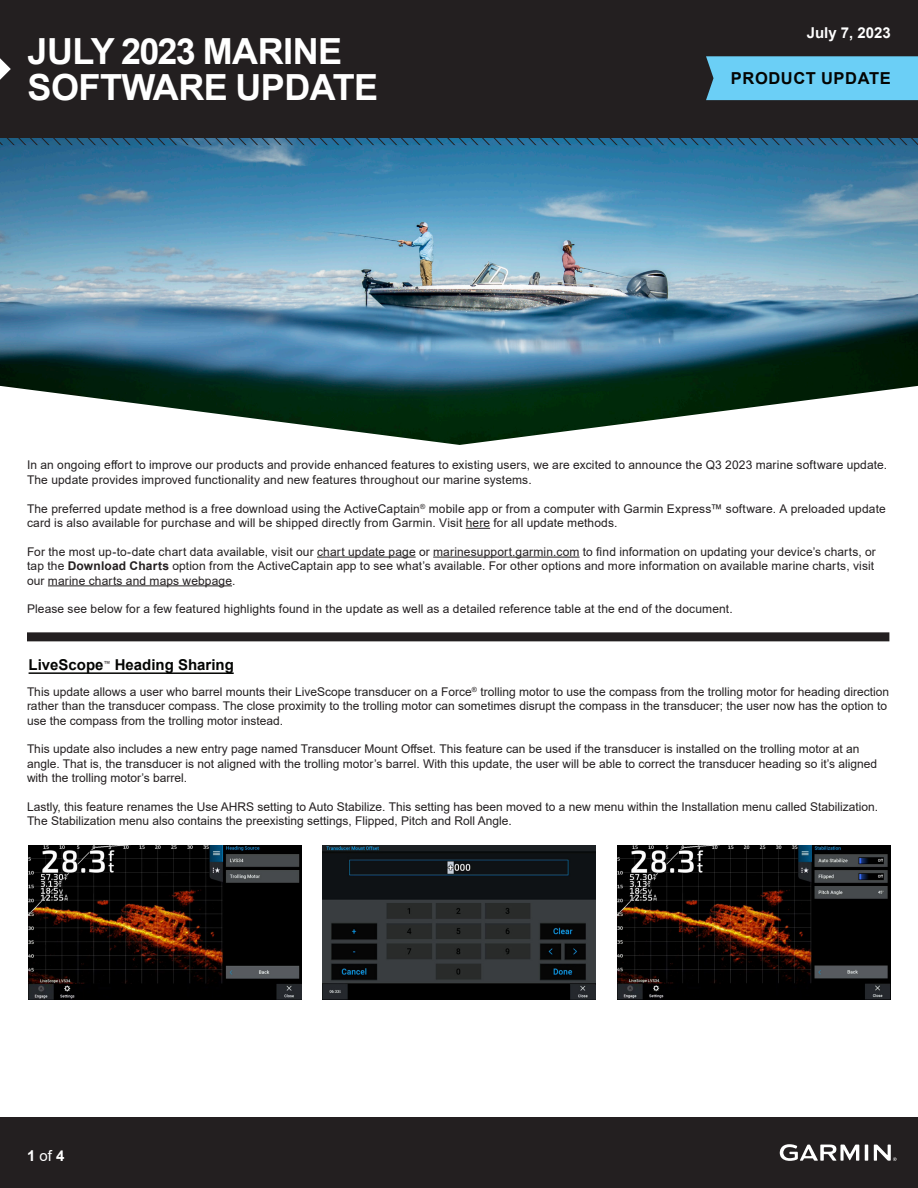
<style>
.page{position:relative;width:918px;height:1188px;background:#fff}
.page>*{position:absolute;margin:0;border:0;box-sizing:border-box;transform-origin:0 0}
.t1{font:700 36px "Arial";letter-spacing:-.015em;color:#fff}
.t2{font:700 16.5px "Arial";letter-spacing:.035em;color:#040503}
.t3{font:700 15px "Arial";color:#040503}
.t4{font:700 15px "Arial";color:#fff}
.Body_Copy{font:12px/14.4px "Arial";color:#231f20}
.s1{font-weight:700}
.s2{font-weight:400}
</style>
<div class="page">
<img style="left:0;top:145px;width:918px;height:300px">
<svg style="left:0;top:137px;width:918px;height:8px;background:#265b7d"></svg>
<div style="left:0;top:1118px;width:918px;height:70px;background:#231f20"></div>
<svg style="left:780px;top:1144px;width:117px;height:17px"></svg>
<div style="left:0;top:0;width:918px;height:137px;background:#231f20"></div>
<div style="left:706px;top:56px;width:212px;height:44px;background:#6bcff6"></div>
<svg style="left:0;top:58px;width:11px;height:22px"></svg>
<svg style="left:466px;top:528px;width:24px;height:1px"></svg>
<hr style="left:317px;top:557px;width:99px;height:1px;background:#231f20">
<hr style="left:433px;top:557px;width:147px;height:1px;background:#231f20">
<hr style="left:48px;top:585px;width:184px;height:1px;background:#231f20">
<div style="left:27px;top:632px;width:862px;height:9px;background:#231f20"></div>
<hr style="left:29px;top:672px;width:205px;height:2px;background:#040503">
<img style="left:29px;top:845px;width:273px;height:154px">
<img style="left:322px;top:845px;width:274px;height:154px">
<img style="left:618px;top:845px;width:273px;height:154px">
<p class="t1" style="left:28px;top:26px;width:316px">JULY 2023 MARINE</p>
<p class="t1" style="left:28px;top:62px;width:352px">SOFTWARE UPDATE</p>
<p class="t4" style="left:807px;top:22px;width:86px">July 7, 2023</p>
<p class="t2" style="left:731px;top:67px;width:161px">PRODUCT UPDATE</p>
<p class="Body_Copy" style="left:27px;top:458px;width:862px">In an ongoing effort to improve our products and provide enhanced features to existing users, we are excited to announce the Q3 2023 marine software update.<br>The update provides improved functionality and new features throughout our marine systems.</p>
<p class="Body_Copy" style="left:27px;top:501px;width:860px">The preferred update method is a free download using the ActiveCaptain<sup>®</sup> mobile app or from a computer with Garmin Express™ software. A preloaded update card is also available for purchase and will be shipped directly from Garmin. Visit here for all update methods.</p>
<p class="Body_Copy" style="left:27px;top:544px;width:850px">For the most up-to-date chart data available, visit our chart update page or marinesupport.garmin.com to find information on updating your device’s charts, or tap the <span class="s1">Download Charts</span> option from the ActiveCaptain app to see what’s available. For other options and more information on available marine charts, visit our marine charts and maps webpage.</p>
<p class="Body_Copy" style="left:27px;top:602px;width:707px">Please see below for a few featured highlights found in the update as well as a detailed reference table at the end of the document.</p>
<p class="t3" style="left:29px;top:654px;width:207px">LiveScope<sup>™</sup> Heading Sharing</p>
<p class="Body_Copy" style="left:27px;top:684px;width:864px">This update allows a user who barrel mounts their LiveScope transducer on a Force<sup>®</sup> trolling motor to use the compass from the trolling motor for heading direction rather than the transducer compass. The close proximity to the trolling motor can sometimes disrupt the compass in the transducer; the user now has the option to use the compass from the trolling motor instead.</p>
<p class="Body_Copy" style="left:27px;top:742px;width:852px">This update also includes a new entry page named Transducer Mount Offset. This feature can be used if the transducer is installed on the trolling motor at an angle. That is, the transducer is not aligned with the trolling motor’s barrel. With this update, the user will be able to correct the transducer heading so it’s aligned with the trolling motor’s barrel.</p>
<p class="Body_Copy" style="left:27px;top:800px;width:853px">Lastly, this feature renames the Use AHRS setting to Auto Stabilize. This setting has been moved to a new menu within the Installation menu called Stabilization.<br>The Stabilization menu also contains the preexisting settings, Flipped, Pitch and Roll Angle.</p>
<p class="t4" style="left:27px;top:1145px;width:39px">1 <span class="s2">of</span> 4</p>
</div>
